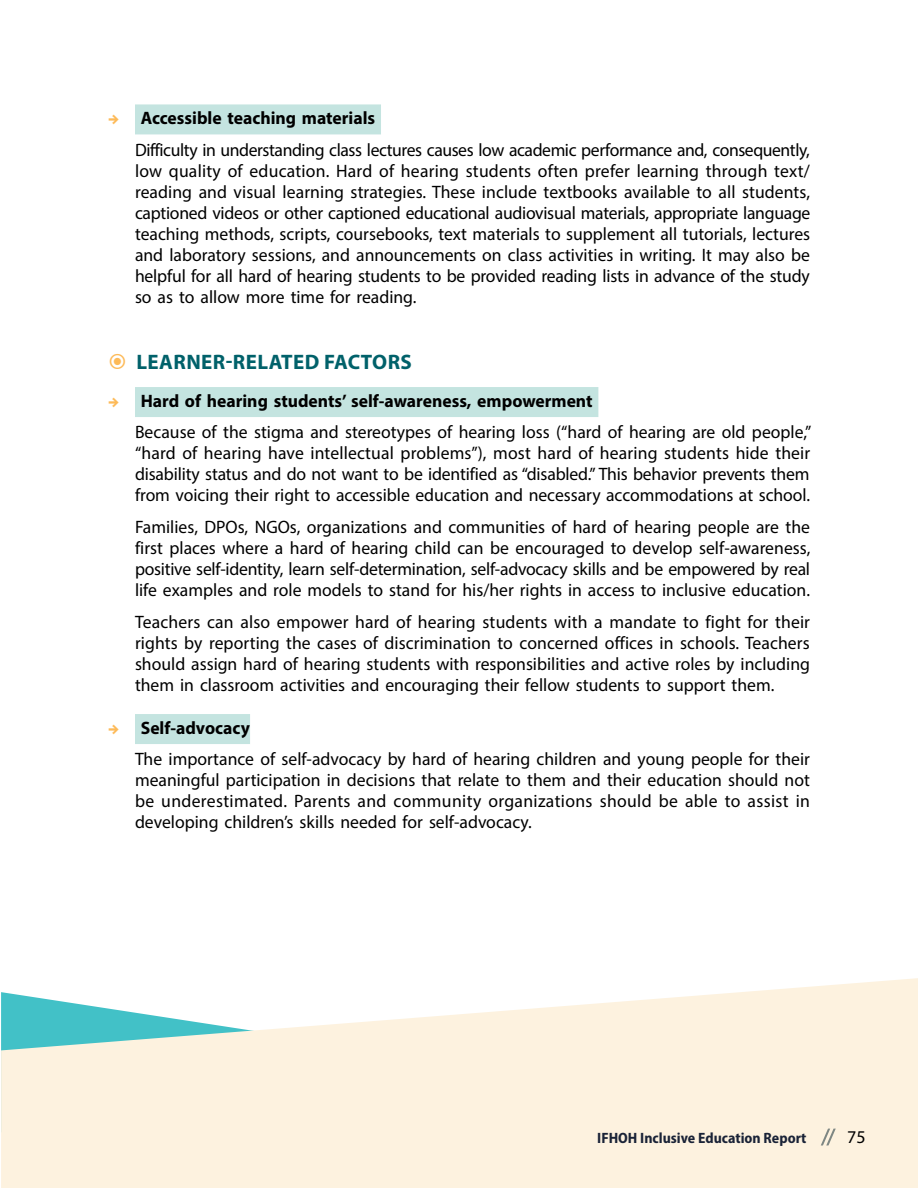
<style>
.page{position:relative;width:918px;height:1188px;background:#fff}
.page>*{position:absolute;margin:0;border:0;box-sizing:border-box;transform-origin:0 0}
.Heading_5__sub-sub_h{font:700 21px "Myriad Pro";letter-spacing:.02em;color:#00616a}
.Body_-_normal{font:18px/21px "Myriad Pro";color:#000;text-align:justify}
.Body_-_normal-2{font:700 18px "Myriad Pro";color:#000}
.t1{font:700 semi-condensed 15px "Myriad Pro";color:#1a2337}
.s1{font-family:"Source Sans Pro";color:#fdba58}
</style>
<div class="page">
<svg style="left:1px;top:978px;width:917px;height:210px;background:#f6f1e2"></svg>
<svg style="left:821px;top:1129px;width:15px;height:16px"></svg>
<div style="left:135px;top:104px;width:246px;height:30px;background:#c4e4e0"></div>
<div style="left:135px;top:387px;width:463px;height:30px;background:#c4e4e0"></div>
<div style="left:135px;top:714px;width:115px;height:30px;background:#c4e4e0"></div>
<p class="Body_-_normal-2" style="left:108px;top:106px;width:269px"><span class="s1">→</span> Accessible teaching materials</p>
<p class="Body_-_normal" style="left:135px;top:139px;width:677px">Difficulty in understanding class lectures causes low academic performance and, consequently, low quality of education. Hard of hearing students often prefer learning through text/ reading and visual learning strategies. These include textbooks available to all students, captioned videos or other captioned educational audiovisual materials, appropriate language teaching methods, scripts, coursebooks, text materials to supplement all tutorials, lectures and laboratory sessions, and announcements on class activities in writing. It may also be helpful for all hard of hearing students to be provided reading lists in advance of the study so as to allow more time for reading.</p>
<h5 class="Heading_5__sub-sub_h" style="left:136px;top:349px;width:277px">LEARNER-RELATED FACTORS</h5>
<p class="Body_-_normal-2" style="left:108px;top:389px;width:486px"><span class="s1">→</span> Hard of hearing students’ self-awareness, empowerment</p>
<p class="Body_-_normal" style="left:135px;top:422px;width:678px">Because of the stigma and stereotypes of hearing loss (“hard of hearing are old people,” “hard of hearing have intellectual problems”), most hard of hearing students hide their disability status and do not want to be identified as “disabled.” This behavior prevents them from voicing their right to accessible education and necessary accommodations at school.</p>
<p class="Body_-_normal" style="left:135px;top:516px;width:677px">Families, DPOs, NGOs, organizations and communities of hard of hearing people are the first places where a hard of hearing child can be encouraged to develop self-awareness, positive self-identity, learn self-determination, self-advocacy skills and be empowered by real life examples and role models to stand for his/her rights in access to inclusive education.</p>
<p class="Body_-_normal" style="left:135px;top:611px;width:677px">Teachers can also empower hard of hearing students with a mandate to fight for their rights by reporting the cases of discrimination to concerned offices in schools. Teachers should assign hard of hearing students with responsibilities and active roles by including them in classroom activities and encouraging their fellow students to support them.</p>
<p class="Body_-_normal-2" style="left:108px;top:716px;width:144px"><span class="s1">→</span> Self-advocacy</p>
<p class="Body_-_normal" style="left:135px;top:749px;width:677px">The importance of self-advocacy by hard of hearing children and young people for their meaningful participation in decisions that relate to them and their education should not be underestimated. Parents and community organizations should be able to assist in developing children’s skills needed for self-advocacy.</p>
<p class="t1" style="left:597px;top:1128px;width:211px">IFHOH Inclusive Education Report</p>
<p class="Body_-_normal" style="left:847px;top:1126px;width:20px">75</p>
</div>
